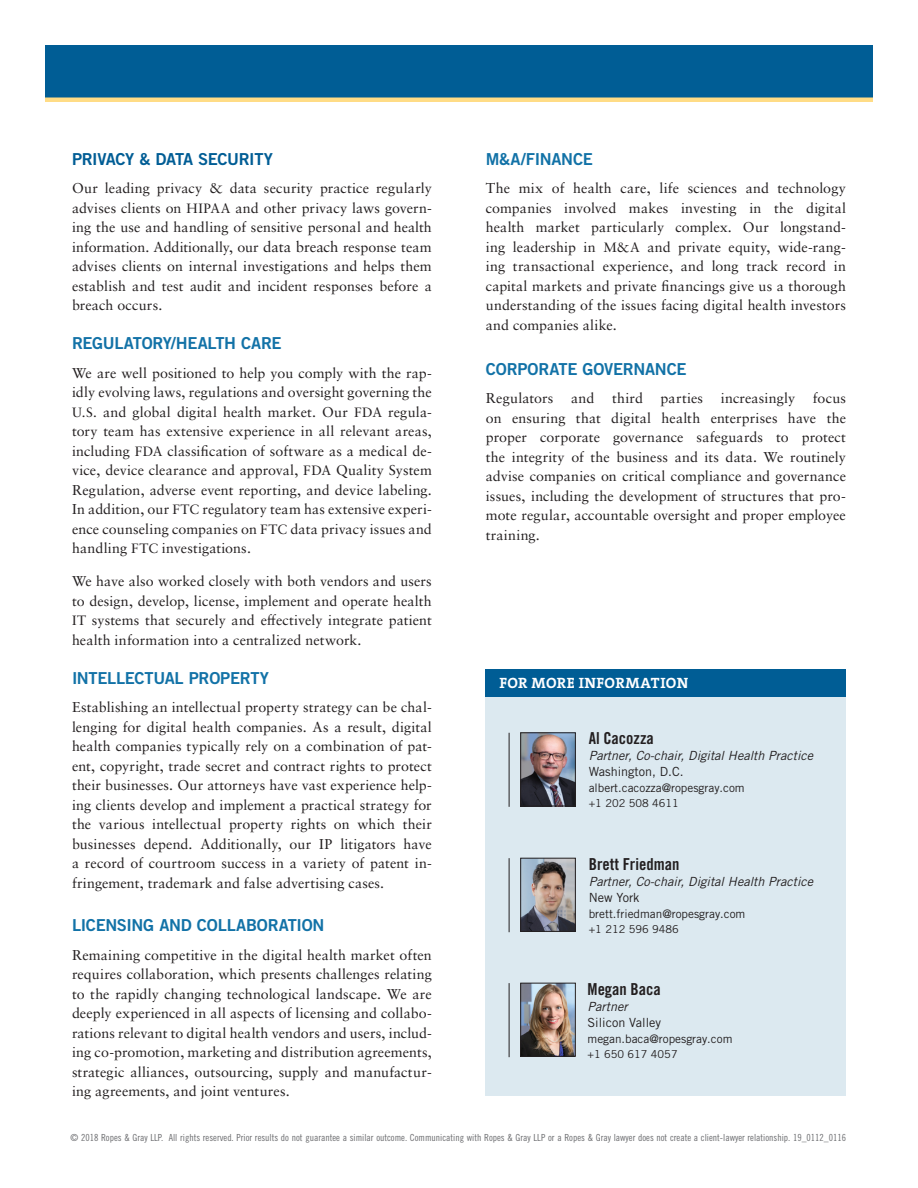
<style>
.page{position:relative;width:918px;height:1188px;background:#fff}
.page>*{position:absolute;margin:0;border:0;box-sizing:border-box;transform-origin:0 0}
.HED_1__TG_B2_11{font:16.5px "Trade Gothic LT Pro Bd 2";letter-spacing:-.02em;color:#1272a7}
.CONTACTS_NAME__TG_B{font:16.5px "Trade Gothic LT Pro Bd Cn 20";color:#231f20}
.HED_1__TG_B2_11-2{font:16.5px "Trade Gothic LT Pro Bd 2";letter-spacing:-.025em;color:#005d95}
.BOX_HED_ko__TS_B_10{font:700 15px "The Serif B W7";letter-spacing:.02em;color:#fff}
.BODY_1__S_10{font:14.25px/19.5px "Sabon LT Pro";letter-spacing:.005em;color:#231f20;text-align:justify}
.CONTACTS_TITLE_CITY{font:italic 12.6px/16px "Trade Gothic LT Pro";color:#231f20}
.CONTACTS_TITLE_CITY-2{font:12.6px/16px "Trade Gothic LT Pro";color:#231f20}
.CONTACTS_EMAIL__TG_8{font:11.85px "Trade Gothic LT Pro";color:#231f20}
.CONTACTS_TITLE_CITY-3{font:11.85px "Trade Gothic LT Pro";color:#231f20}
.CONTACTS_PHONE__TG_7{font:10.95px "Trade Gothic LT Pro";color:#231f20}
.FURNITURE_COPYRIGHT{font:9.75px "Trade Gothic LT Pro Cn 18";color:#6c6d70}
.s1{font-size:13.5px}
.s2{font-size:15px}
.s3{font-style:normal}
.s4{font-style:italic}
</style>
<div class="page">
<div style="left:486px;top:697px;width:360px;height:399px;background:#dce9f0"></div>
<div style="left:486px;top:669px;width:360px;height:28px;background:#005d95"></div>
<hr style="left:509px;top:733px;width:1px;height:74px;background:#231f20">
<img style="left:522px;top:734px;width:52px;height:70px">
<div style="left:520px;top:732px;width:56px;height:74px;border:1px solid #231f20"></div>
<hr style="left:509px;top:983px;width:1px;height:74px;background:#231f20">
<img style="left:522px;top:985px;width:52px;height:70px">
<div style="left:520px;top:983px;width:56px;height:74px;border:1px solid #231f20"></div>
<div style="left:45px;top:45px;width:828px;height:54px;background:#005d95"></div>
<hr style="left:45px;top:98px;width:828px;height:4px;background:#ffdc86">
<hr style="left:509px;top:858px;width:1px;height:74px;background:#231f20">
<img style="left:522px;top:860px;width:52px;height:70px">
<div style="left:520px;top:858px;width:56px;height:74px;border:1px solid #231f20"></div>
<p class="HED_1__TG_B2_11-2" style="left:72px;top:149px;width:203px">PRIVACY &amp; DATA SECURITY</p>
<p class="BODY_1__S_10" style="left:72px;top:178px;width:361px">Our leading privacy &amp; data security practice regularly advises clients on <span class="s1">HIPAA</span> and other privacy laws govern&shy;ing the use and handling of sensitive personal and health information. Additionally, our <span class="s2">data breach</span> response team advises clients on internal investigations and helps them establish and test audit and incident responses before a breach occurs.</p>
<p class="HED_1__TG_B2_11" style="left:72px;top:333px;width:211px">REGULATORY/HEALTH CARE</p>
<p class="BODY_1__S_10" style="left:72px;top:363px;width:361px">We are well positioned to help you comply with the rap&shy;idly evolving laws, regulations and oversight governing the <span class="s1">U.S.</span> and global digital health market. Our <span class="s1">FDA</span> regula&shy;tory team has extensive experience in all relevant areas, including <span class="s1">FDA</span> classification of software as a medical de&shy;vice, device clearance and approval, <span class="s1">FDA</span> Quality System Regulation, adverse event reporting, and device labeling.<br>In addition, our <span class="s1">FTC</span> regulatory team has extensive experi&shy;ence counseling companies on <span class="s1">FTC</span> data privacy issues and handling <span class="s1">FTC</span> investigations.</p>
<p class="BODY_1__S_10" style="left:72px;top:571px;width:361px">We have also worked closely with both vendors and users to design, develop, license, implement and operate health <span class="s1">IT</span> systems that securely and effectively integrate patient health information into a centralized network.</p>
<p class="HED_1__TG_B2_11" style="left:72px;top:668px;width:199px">INTELLECTUAL PROPERTY</p>
<p class="BODY_1__S_10" style="left:72px;top:697px;width:361px">Establishing an intellectual property strategy can be chal&shy;lenging for digital health companies. As a result, digital health companies typically rely on a combination of pat&shy;ent, copyright, trade secret and contract rights to protect their businesses. Our attorneys have vast experience help&shy;ing clients develop and implement a practical strategy for the various intellectual property rights on which their businesses depend. Additionally, our IP litigators have a record of courtroom success in a variety of patent in&shy;fringement, trademark and false advertising cases.</p>
<p class="HED_1__TG_B2_11" style="left:72px;top:915px;width:254px">LICENSING AND COLLABORATION</p>
<p class="BODY_1__S_10" style="left:72px;top:945px;width:361px">Remaining competitive in the digital health market often requires collaboration, which presents challenges relating to the rapidly changing technological landscape. We are deeply experienced in all aspects of licensing and collabo&shy;rations relevant to digital health vendors and users, includ&shy;ing co-promotion, marketing and distribution agreements, strategic alliances, outsourcing, supply and manufactur&shy;ing agreements, and joint ventures.</p>
<p class="HED_1__TG_B2_11" style="left:486px;top:149px;width:109px">M&amp;A/FINANCE</p>
<p class="BODY_1__S_10" style="left:486px;top:178px;width:362px">The mix of health care, life sciences and technology companies involved makes investing in the digital health market particularly complex. Our longstand&shy;ing leadership in <span class="s1">M&amp;A</span> and private equity, wide-rang&shy;ing transactional experience, and long track record in capital markets and private financings give us a thorough understanding of the issues facing digital health investors and companies alike.</p>
<p class="HED_1__TG_B2_11" style="left:486px;top:359px;width:202px">CORPORATE GOVERNANCE</p>
<p class="BODY_1__S_10" style="left:486px;top:388px;width:362px">Regulators and third parties increasingly focus on ensuring that digital health enterprises have the proper corporate governance safeguards to protect the integrity of the business and its data. We routinely advise companies on critical compliance and governance issues, including the development of structures that pro&shy;mote regular, accountable oversight and proper employee training.</p>
<p class="BOX_HED_ko__TS_B_10" style="left:499px;top:673px;width:190px">FOR MORE INFORMATION</p>
<p class="CONTACTS_NAME__TG_B" style="left:589px;top:728px;width:67px">Al Cacozza</p>
<p class="CONTACTS_TITLE_CITY" style="left:589px;top:748px;width:226px">Partner, Co-chair, Digital Health Practice</p>
<p class="CONTACTS_TITLE_CITY-2" style="left:589px;top:764px;width:96px">Washington, D.C.</p>
<p class="CONTACTS_EMAIL__TG_8" style="left:589px;top:781px;width:158px">albert.cacozza@ropesgray.com</p>
<p class="CONTACTS_PHONE__TG_7" style="left:589px;top:797px;width:92px">+1 202 508 4611</p>
<p class="CONTACTS_NAME__TG_B" style="left:589px;top:854px;width:92px">Brett Friedman</p>
<p class="CONTACTS_TITLE_CITY" style="left:589px;top:873px;width:226px">Partner, Co-chair, Digital Health Practice<br><span class="s3">New York</span></p>
<p class="CONTACTS_EMAIL__TG_8" style="left:589px;top:906px;width:158px">brett.friedman@ropesgray.com</p>
<p class="CONTACTS_PHONE__TG_7" style="left:589px;top:922px;width:92px">+1 212 596 9486</p>
<p class="CONTACTS_NAME__TG_B" style="left:588px;top:979px;width:75px">Megan Baca</p>
<p class="CONTACTS_TITLE_CITY-2" style="left:588px;top:998px;width:75px"><span class="s4">Partner<br></span>Silicon Valley</p>
<p class="CONTACTS_TITLE_CITY-3" style="left:588px;top:1031px;width:146px">megan.baca@ropesgray.com</p>
<p class="CONTACTS_PHONE__TG_7" style="left:588px;top:1047px;width:92px">+1 650 617 4057</p>
<p class="FURNITURE_COPYRIGHT" style="left:70px;top:1132px;width:777px">© 2018 Ropes &amp; Gray LLP. All rights reserved. Prior results do not guarantee a similar outcome. Communicating with Ropes &amp; Gray LLP or a Ropes &amp; Gray lawyer does not create a client-lawyer relationship. 19_0112_0116</p>
</div>
